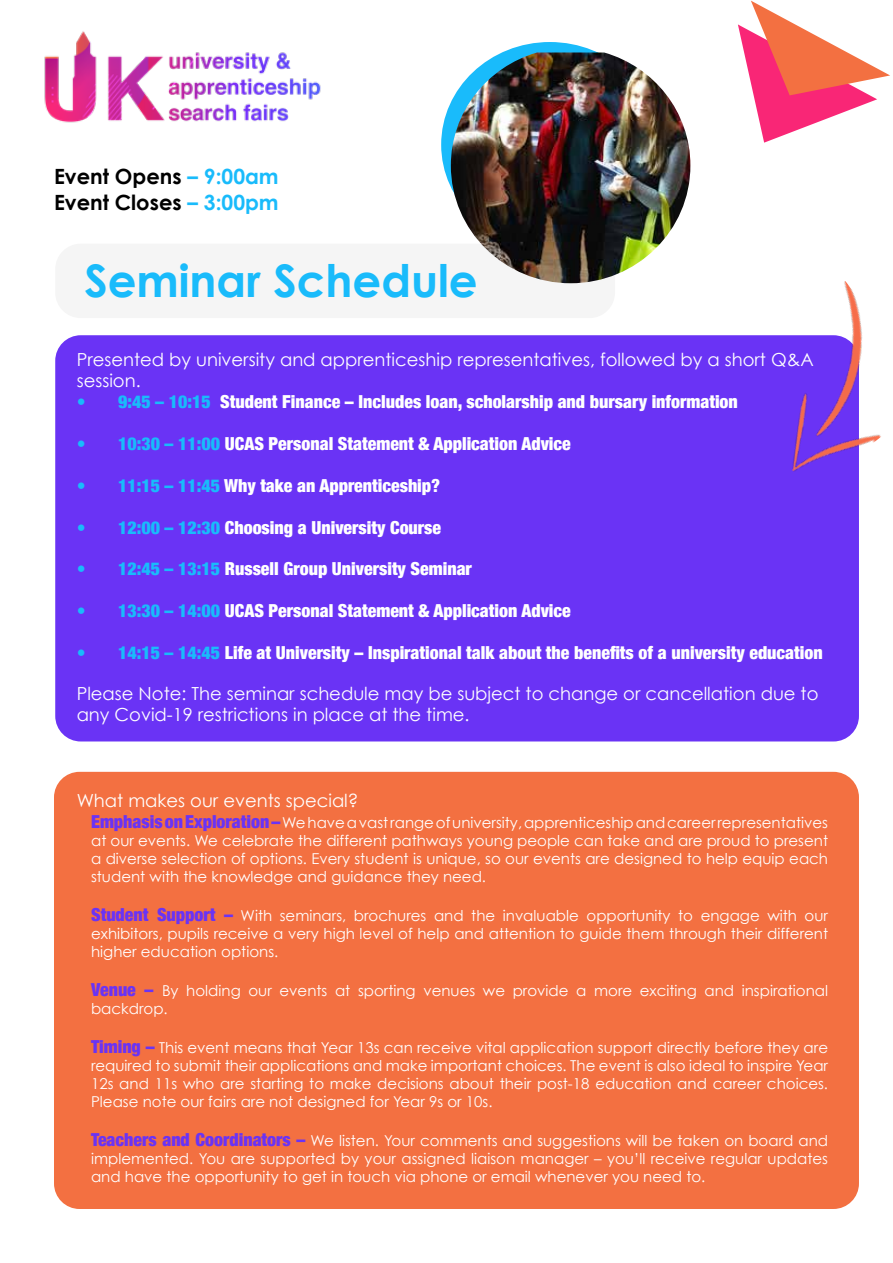
<style>
.page{position:relative;width:893px;height:1263px;background:#fff}
.page>*{position:absolute;margin:0;border:0;box-sizing:border-box;transform-origin:0 0}
.t1{font:700 45px "Century Gothic";color:#19bbfb}
.t2{font:700 21px/26px "Century Gothic";color:#000}
.t3{font:18px/21px "Century Gothic";color:#fff}
.t4{font:900 condensed 17.85px "Helvetica Neue";color:#fff}
.t5{font:15px/18px "Century Gothic";color:#fff;text-align:justify}
.s1{color:#19bbfb}
.s2{font-family:"Helvetica Neue";font-weight:900;font-stretch:condensed;font-size:17.85px;color:#6a33f5}
</style>
<div class="page">
<svg style="left:738px;top:1px;width:152px;height:142px"></svg>
<img style="left:44px;top:31px;width:277px;height:92px">
<div style="left:55px;top:335px;width:804px;height:406px;background:#6a33f5;border-radius:26px"></div>
<div style="left:54px;top:772px;width:805px;height:437px;background:#f37041;border-radius:26px"></div>
<div style="left:55px;top:244px;width:560px;height:74px;background:#f5f5f5;border-radius:26px"></div>
<img style="left:720px;top:281px;width:161px;height:191px">
<div style="left:441px;top:42px;width:217px;height:205px;background:#19bbfb;border-radius:50%"></div>
<img style="left:451px;top:52px;width:239px;height:231px">
<h2 class="t2" style="left:54px;top:163px;width:226px">Event Opens <span class="s1">– 9:00am<br></span>Event Closes <span class="s1">– 3:00pm</span></h2>
<h1 class="t1" style="left:84px;top:252px;width:395px">Seminar Schedule</h1>
<p class="t3" style="left:77px;top:349px;width:738px">Presented by university and apprenticeship representatives, followed by a short Q&amp;A session.</p>
<p class="t4" style="left:77px;top:387px;width:663px"><span class="s1">• 9:45 – 10:15</span> Student Finance – Includes loan, scholarship and bursary information</p>
<p class="t4" style="left:77px;top:429px;width:496px"><span class="s1">• 10:30 – 11:00</span> UCAS Personal Statement &amp; Application Advice</p>
<p class="t4" style="left:77px;top:471px;width:365px"><span class="s1">• 11:15 – 11:45</span> Why take an Apprenticeship?</p>
<p class="t4" style="left:77px;top:512px;width:366px"><span class="s1">• 12:00 – 12:30</span> Choosing a University Course</p>
<p class="t4" style="left:77px;top:554px;width:397px"><span class="s1">• 12:45 – 13:15</span> Russell Group University Seminar</p>
<p class="t4" style="left:77px;top:596px;width:496px"><span class="s1">• 13:30 – 14:00</span> UCAS Personal Statement &amp; Application Advice</p>
<p class="t4" style="left:77px;top:638px;width:747px"><span class="s1">• 14:15 – 14:45</span> Life at University – Inspirational talk about the benefits of a university education</p>
<p class="t3" style="left:77px;top:682px;width:743px">Please Note: The seminar schedule may be subject to change or cancellation due to any Covid-19 restrictions in place at the time.</p>
<p class="t3" style="left:77px;top:790px;width:283px">What makes our events special?</p>
<p class="t5" style="left:91px;top:813px;width:738px"><span class="s2">Emphasis on Exploration –</span> We have a vast range of university, apprenticeship and career representatives at our events. We celebrate the different pathways young people can take and are proud to present a diverse selection of options. Every student is unique, so our events are designed to help equip each student with the knowledge and guidance they need.</p>
<p class="t5" style="left:91px;top:906px;width:738px"><span class="s2">Student Support –</span> With seminars, brochures and the invaluable opportunity to engage with our exhibitors, pupils receive a very high level of help and attention to guide them through their different higher education options.</p>
<p class="t5" style="left:91px;top:981px;width:738px"><span class="s2">Venue –</span> By holding our events at sporting venues we provide a more exciting and inspirational backdrop.</p>
<p class="t5" style="left:91px;top:1038px;width:738px"><span class="s2">Timing –</span> This event means that Year 13s can receive vital application support directly before they are required to submit their applications and make important choices. The event is also ideal to inspire Year 12s and 11s who are starting to make decisions about their post-18 education and career choices.<br>Please note our fairs are not designed for Year 9s or 10s.</p>
<p class="t5" style="left:91px;top:1131px;width:738px"><span class="s2">Teachers and Coordinators –</span> We listen. Your comments and suggestions will be taken on board and implemented. You are supported by your assigned liaison manager – you’ll receive regular updates and have the opportunity to get in touch via phone or email whenever you need to.</p>
</div>
